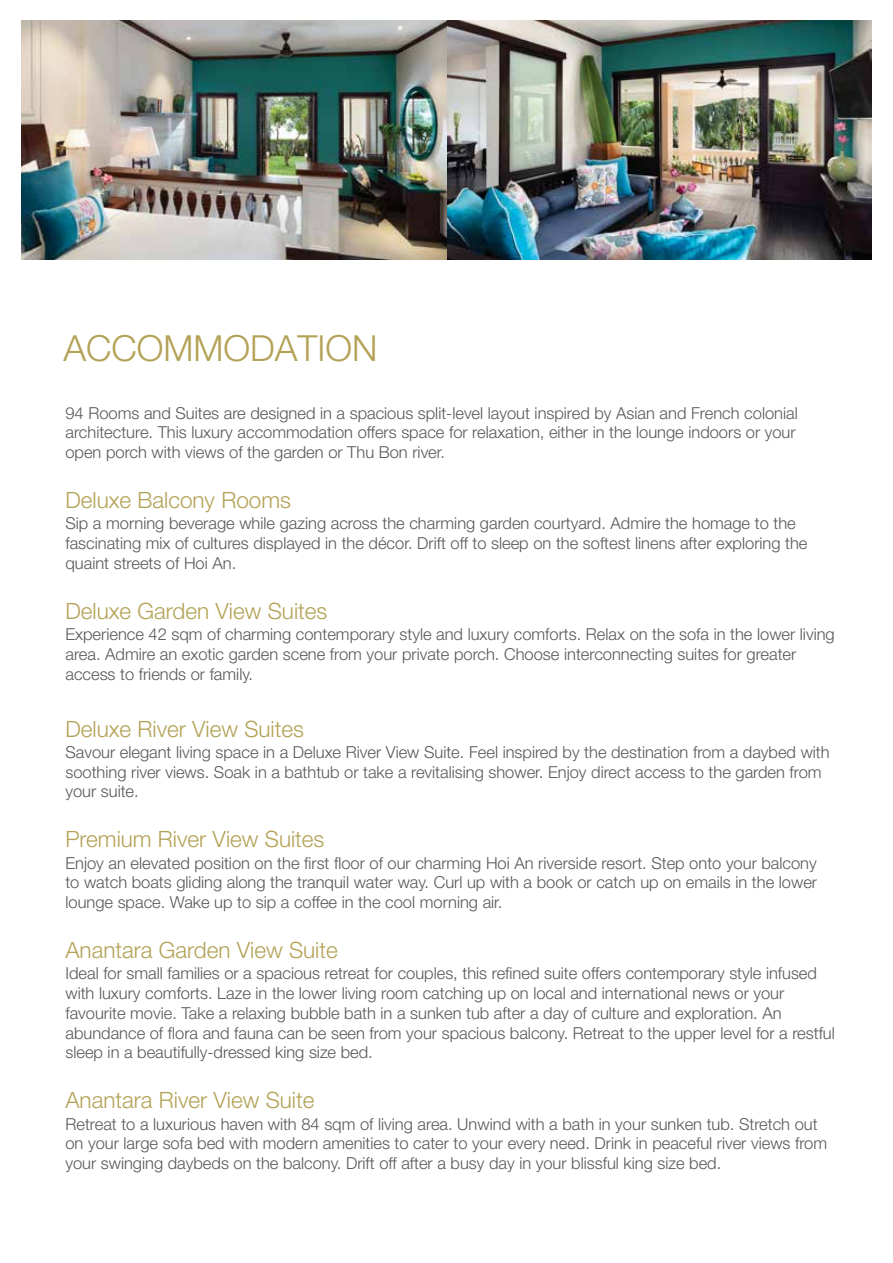
<style>
.page{position:relative;width:893px;height:1263px;background:#fff}
.page>*{position:absolute;margin:0;border:0;box-sizing:border-box;transform-origin:0 0}
.t1{font:300 36px "Helvetica Neue";color:#b3a256}
.t2{font:300 22.5px "Helvetica Neue";color:#b3a256}
.t3{font:300 16.5px/19.8px "Helvetica Neue";color:#58585b}
</style>
<div class="page">
<img style="left:21px;top:20px;width:851px;height:240px">
<h1 class="t1" style="left:63px;top:319px;width:316px">ACCOMMODATION</h1>
<p class="t3" style="left:65px;top:402px;width:734px">94 Rooms and Suites are designed in a spacious split-level layout inspired by Asian and French colonial architecture. This luxury accommodation offers space for relaxation, either in the lounge indoors or your open porch with views of the garden or Thu Bon river.</p>
<h2 class="t2" style="left:65px;top:482px;width:227px">Deluxe Balcony Rooms</h2>
<p class="t3" style="left:65px;top:512px;width:744px">Sip a morning beverage while gazing across the charming garden courtyard. Admire the homage to the fascinating mix of cultures displayed in the décor. Drift off to sleep on the softest linens after exploring the quaint streets of Hoi An.</p>
<h2 class="t2" style="left:65px;top:592px;width:263px">Deluxe Garden View Suites</h2>
<p class="t3" style="left:65px;top:623px;width:771px">Experience 42 sqm of charming contemporary style and luxury comforts. Relax on the sofa in the lower living area. Admire an exotic garden scene from your private porch. Choose interconnecting suites for greater access to friends or family.</p>
<h2 class="t2" style="left:65px;top:710px;width:240px">Deluxe River View Suites</h2>
<p class="t3" style="left:65px;top:741px;width:766px">Savour elegant living space in a Deluxe River View Suite. Feel inspired by the destination from a daybed with soothing river views. Soak in a bathtub or take a revitalising shower. Enjoy direct access to the garden from your suite.</p>
<h2 class="t2" style="left:65px;top:821px;width:260px">Premium River View Suites</h2>
<p class="t3" style="left:65px;top:852px;width:753px;text-align:justify">Enjoy an elevated position on the first floor of our charming Hoi An riverside resort. Step onto your balcony to watch boats gliding along the tranquil water way. Curl up with a book or catch up on emails in the lower lounge space. Wake up to sip a coffee in the cool morning air.</p>
<h2 class="t2" style="left:65px;top:932px;width:274px">Anantara Garden View Suite</h2>
<p class="t3" style="left:65px;top:962px;width:771px">Ideal for small families or a spacious retreat for couples, this refined suite offers contemporary style infused with luxury comforts. Laze in the lower living room catching up on local and international news or your favourite movie. Take a relaxing bubble bath in a sunken tub after a day of culture and exploration. An abundance of flora and fauna can be seen from your spacious balcony. Retreat to the upper level for a restful sleep in a beautifully-dressed king size bed.</p>
<h2 class="t2" style="left:65px;top:1082px;width:250px">Anantara River View Suite</h2>
<p class="t3" style="left:65px;top:1113px;width:763px">Retreat to a luxurious haven with 84 sqm of living area. Unwind with a bath in your sunken tub. Stretch out on your large sofa bed with modern amenities to cater to your every need. Drink in peaceful river views from your swinging daybeds on the balcony. Drift off after a busy day in your blissful king size bed.</p>
</div>
